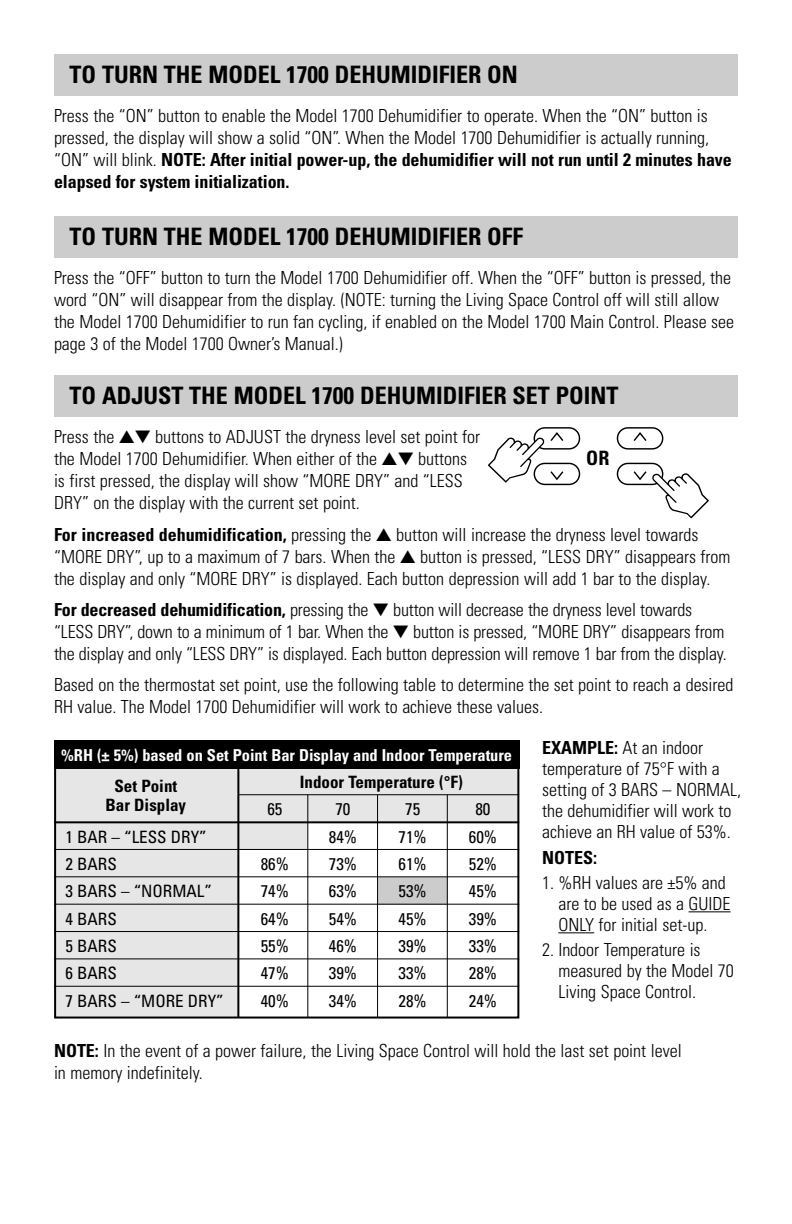
<style>
.page{position:relative;width:792px;height:1224px;background:#fff}
.page>*{position:absolute;margin:0;border:0;box-sizing:border-box;transform-origin:0 0}
.t1{font:700 condensed 24px "Univers";color:#000}
.t2{font:700 condensed 19.8px "Univers";color:#000}
.t3{font:300 condensed 18px/22px "Univers";color:#000}
.t4{font:700 condensed 18px "Univers";color:#000}
.t5{font:condensed 17px "Univers";color:#000}
.t6{font:700 condensed 17px "Univers";color:#000}
.t7{font:700 condensed 16.4px "Univers";color:#fff}
.s1{font-weight:700}
</style>
<div class="page">
<div style="left:54px;top:54px;width:684px;height:41px;background:#ccc"></div>
<div style="left:54px;top:216px;width:684px;height:42px;background:#ccc"></div>
<div style="left:54px;top:375px;width:684px;height:41px;background:#ccc"></div>
<svg style="left:488px;top:427px;width:221px;height:91px"></svg>
<div style="left:378px;top:877px;width:69px;height:27px;background:#ccc"></div>
<div style="left:55px;top:767px;width:183px;height:250px;background:#e6e6e6"></div>
<div style="left:181px;top:768px;width:337px;height:55px;background:#e6e6e6"></div>
<div style="left:176px;top:816px;width:132px;height:34px;background:#e6e6e6"></div>
<div style="left:54px;top:741px;width:465px;height:278px;border:2px solid #000"></div>
<div style="left:54px;top:740px;width:465px;height:29px;background:#000"></div>
<hr style="left:238px;top:794px;width:281px;height:1px;background:#000">
<hr style="left:54px;top:821px;width:465px;height:2px;background:#000">
<hr style="left:54px;top:849px;width:465px;height:1px;background:#000">
<hr style="left:54px;top:876px;width:465px;height:1px;background:#000">
<hr style="left:54px;top:904px;width:465px;height:1px;background:#000">
<hr style="left:54px;top:931px;width:465px;height:1px;background:#000">
<hr style="left:54px;top:958px;width:465px;height:1px;background:#000">
<hr style="left:54px;top:986px;width:465px;height:1px;background:#000">
<hr style="left:689px;top:911px;width:42px;height:1px;background:#000">
<svg style="left:558px;top:932px;width:36px;height:1px"></svg>
<hr style="left:237px;top:769px;width:2px;height:249px;background:#000">
<hr style="left:447px;top:795px;width:1px;height:223px;background:#000">
<hr style="left:377px;top:795px;width:1px;height:223px;background:#000">
<hr style="left:307px;top:795px;width:1px;height:223px;background:#000">
<h1 class="t1" style="left:70px;top:66px;width:450px">TO TURN THE MODEL 1700 DEHUMIDIFIER ON</h1>
<p class="t3" style="left:54px;top:107px;width:679px">Press the “ON” button to enable the Model 1700 Dehumidifier to operate. When the “ON” button is pressed, the display will show a solid “ON”. When the Model 1700 Dehumidifier is actually running, “ON” will blink. <span class="s1">NOTE: After initial power-up, the dehumidifier will not run until 2 minutes have elapsed for system initialization.</span></p>
<h1 class="t1" style="left:70px;top:228px;width:455px">TO TURN THE MODEL 1700 DEHUMIDIFIER OFF</h1>
<p class="t3" style="left:54px;top:269px;width:682px">Press the “OFF” button to turn the Model 1700 Dehumidifier off. When the “OFF” button is pressed, the word “ON” will disappear from the display. (NOTE: turning the Living Space Control off will still allow the Model 1700 Dehumidifier to run fan cycling, if enabled on the Model 1700 Main Control. Please see page 3 of the Model 1700 Owner’s Manual.)</p>
<h1 class="t1" style="left:70px;top:387px;width:550px">TO ADJUST THE MODEL 1700 DEHUMIDIFIER SET POINT</h1>
<p class="t3" style="left:54px;top:428px;width:428px">Press the ▲▼ buttons to ADJUST the dryness level set point for the Model 1700 Dehumidifier. When either of the ▲▼ buttons is first pressed, the display will show “MORE DRY” and “LESS DRY” on the display with the current set point.</p>
<p class="t3" style="left:54px;top:525px;width:678px"><span class="s1">For increased dehumidification,</span> pressing the ▲ button will increase the dryness level towards “MORE DRY”, up to a maximum of 7 bars. When the ▲ button is pressed, “LESS DRY” disappears from the display and only “MORE DRY” is displayed. Each button depression will add 1 bar to the display.</p>
<p class="t3" style="left:54px;top:600px;width:674px"><span class="s1">For decreased dehumidification,</span> pressing the ▼ button will decrease the dryness level towards “LESS DRY”, down to a minimum of 1 bar. When the ▼ button is pressed, “MORE DRY” disappears from the display and only “LESS DRY” is displayed. Each button depression will remove 1 bar from the display.</p>
<p class="t3" style="left:54px;top:676px;width:681px">Based on the thermostat set point, use the following table to determine the set point to reach a desired<br>RH value. The Model 1700 Dehumidifier will work to achieve these values.</p>
<p class="t2" style="left:586px;top:450px;width:25px">OR</p>
<p class="t7" style="left:61px;top:749px;width:452px">%RH (± 5%) based on Set Point Bar Display and Indoor Temperature</p>
<p class="t6" style="left:115px;top:780px;width:64px">Set Point</p>
<p class="t6" style="left:300px;top:776px;width:165px">Indoor Temperature (°F)</p>
<p class="t6" style="left:106px;top:799px;width:82px">Bar Display</p>
<p class="t5" style="left:267px;top:803px;width:17px">65</p>
<p class="t5" style="left:335px;top:803px;width:17px">70</p>
<p class="t5" style="left:405px;top:803px;width:17px">75</p>
<p class="t5" style="left:475px;top:803px;width:17px">80</p>
<p class="t5" style="left:66px;top:830px;width:143px">1 BAR – “LESS DRY”</p>
<p class="t5" style="left:329px;top:830px;width:30px">84%</p>
<p class="t5" style="left:399px;top:830px;width:30px">71%</p>
<p class="t5" style="left:469px;top:830px;width:30px">60%</p>
<p class="t5" style="left:66px;top:858px;width:53px">2 BARS</p>
<p class="t5" style="left:261px;top:858px;width:30px">86%</p>
<p class="t5" style="left:329px;top:858px;width:30px">73%</p>
<p class="t5" style="left:399px;top:858px;width:30px">61%</p>
<p class="t5" style="left:469px;top:858px;width:30px">52%</p>
<p class="t5" style="left:66px;top:885px;width:148px">3 BARS – “NORMAL”</p>
<p class="t5" style="left:261px;top:885px;width:30px">74%</p>
<p class="t5" style="left:329px;top:885px;width:30px">63%</p>
<p class="t5" style="left:399px;top:885px;width:30px">53%</p>
<p class="t5" style="left:469px;top:885px;width:30px">45%</p>
<p class="t5" style="left:66px;top:912px;width:53px">4 BARS</p>
<p class="t5" style="left:261px;top:912px;width:30px">64%</p>
<p class="t5" style="left:329px;top:912px;width:30px">54%</p>
<p class="t5" style="left:399px;top:912px;width:30px">45%</p>
<p class="t5" style="left:469px;top:912px;width:30px">39%</p>
<p class="t5" style="left:66px;top:940px;width:53px">5 BARS</p>
<p class="t5" style="left:261px;top:940px;width:30px">55%</p>
<p class="t5" style="left:329px;top:940px;width:30px">46%</p>
<p class="t5" style="left:399px;top:940px;width:30px">39%</p>
<p class="t5" style="left:469px;top:940px;width:30px">33%</p>
<p class="t5" style="left:66px;top:967px;width:53px">6 BARS</p>
<p class="t5" style="left:261px;top:967px;width:30px">47%</p>
<p class="t5" style="left:329px;top:967px;width:30px">39%</p>
<p class="t5" style="left:399px;top:967px;width:30px">33%</p>
<p class="t5" style="left:469px;top:967px;width:30px">28%</p>
<p class="t5" style="left:66px;top:995px;width:160px">7 BARS – “MORE DRY”</p>
<p class="t5" style="left:261px;top:995px;width:30px">40%</p>
<p class="t5" style="left:329px;top:995px;width:30px">34%</p>
<p class="t5" style="left:399px;top:995px;width:30px">28%</p>
<p class="t5" style="left:469px;top:995px;width:30px">24%</p>
<p class="t3" style="left:542px;top:739px;width:200px;line-height:21px"><span class="s1">EXAMPLE:</span> At an indoor temperature of 75°F with a setting of 3 BARS – NORMAL, the dehumidifier will work to achieve an RH value of 53%.</p>
<p class="t4" style="left:542px;top:851px;width:56px">NOTES:</p>
<p class="t3" style="left:558px;top:874px;width:174px;line-height:21px;text-indent:-16px">1. %RH values are ±5% and are to be used as a GUIDE<br>ONLY for initial set-up.</p>
<p class="t3" style="left:558px;top:941px;width:177px;line-height:21px;text-indent:-16px">2. Indoor Temperature is measured by the Model 70<br>Living Space Control.</p>
<p class="t3" style="left:54px;top:1041px;width:629px"><span class="s1">NOTE:</span> In the event of a power failure, the Living Space Control will hold the last set point level in memory indefinitely.</p>
</div>
